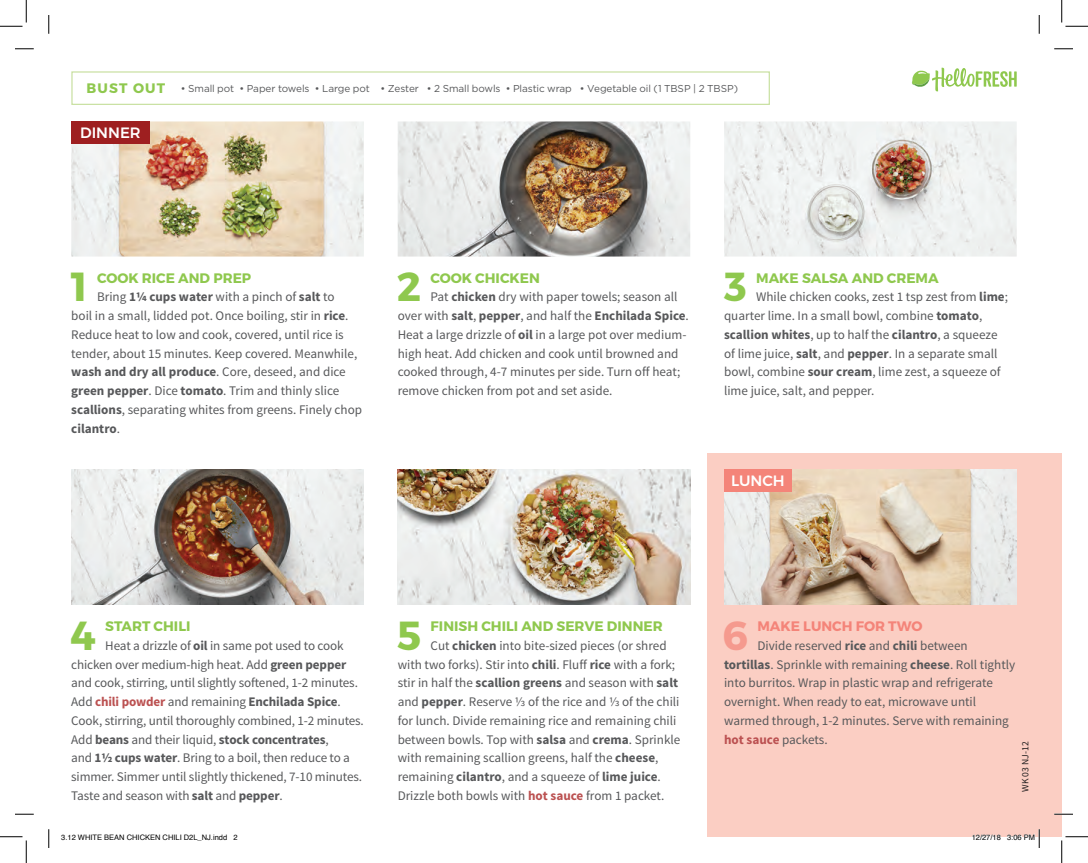
<style>
.page{position:relative;width:1088px;height:863px;background:#fff}
.page>*{position:absolute;margin:0;border:0;box-sizing:border-box;transform-origin:0 0}
.t1{font:700 40.5px "Montserrat";color:#8fc84e}
.t2{font:700 40.5px "Montserrat";color:#f59a8e}
.t3{font:500 15px "Montserrat";color:#fff}
.t4{font:700 13.75px "Montserrat";color:#8fc84e}
.t5{font:700 13.75px "Montserrat";color:#f48479}
.t6{font:700 13.75px "Montserrat";letter-spacing:.085em;color:#8fc84e}
.t7{font:13.12px/18.8px "Source Sans Pro";color:#57585a}
.t8{font:10px "Gotham";letter-spacing:-.01em;color:#57585a}
.t9{font:9.62px "Source Sans Pro";color:#231f20}
.t10{font:7.5px "Helvetica";color:#000}
.s1{font-weight:700}
.s2{font-weight:700;color:#bb5151}
</style>
<div class="page">
<div style="left:707px;top:453px;width:354px;height:383px;background:#fbcec3"></div>
<svg style="left:71px;top:71px;width:699px;height:34px"></svg>
<svg style="left:912px;top:68px;width:104px;height:23px"></svg>
<img style="left:398px;top:469px;width:292px;height:135px">
<img style="left:72px;top:469px;width:292px;height:135px">
<img style="left:724px;top:469px;width:292px;height:135px">
<img style="left:71px;top:121px;width:293px;height:135px">
<img style="left:398px;top:121px;width:292px;height:135px">
<img style="left:724px;top:121px;width:292px;height:135px">
<div style="left:71px;top:121px;width:79px;height:23px;background:#9e1f20"></div>
<div style="left:724px;top:469px;width:67px;height:23px;background:#f48479"></div>
<svg style="left:15px;top:48px;width:19px;height:2px"></svg>
<svg style="left:1054px;top:48px;width:19px;height:2px"></svg>
<svg style="left:15px;top:813px;width:19px;height:2px"></svg>
<svg style="left:1054px;top:813px;width:19px;height:2px"></svg>
<svg style="left:48px;top:15px;width:2px;height:19px"></svg>
<svg style="left:48px;top:829px;width:2px;height:19px"></svg>
<svg style="left:1038px;top:15px;width:2px;height:19px"></svg>
<svg style="left:0;top:0;width:27px;height:27px"></svg>
<svg style="left:0;top:836px;width:27px;height:26px"></svg>
<svg style="left:1061px;top:0;width:27px;height:27px"></svg>
<svg style="left:1061px;top:836px;width:27px;height:26px"></svg>
<svg style="left:971px;top:829px;width:69px;height:19px"></svg>
<p class="t6" style="left:87px;top:80px;width:80px">BUST OUT</p>
<p class="t3" style="left:80px;top:120px;width:62px">DINNER</p>
<p class="t8" style="left:181px;top:82px;width:558px">• Small pot • Paper towels • Large pot • Zester • 2 Small bowls • Plastic wrap • Vegetable oil (1 TBSP | 2 TBSP)</p>
<h1 class="t1" style="left:71px;top:262px;width:18px">1</h1>
<p class="t4" style="left:97px;top:269px;width:156px">COOK RICE AND PREP</p>
<p class="t7" style="left:71px;top:288px;width:292px;text-indent:26px">Bring <span class="s1">1¼ cups water</span> with a pinch of <span class="s1">salt</span> to<br>boil in a small, lidded pot. Once boiling, stir in <span class="s1">rice</span>.<br>Reduce heat to low and cook, covered, until rice is tender, about 15 minutes. Keep covered. Meanwhile, <span class="s1">wash and dry all produce</span>. Core, deseed, and dice <span class="s1">green pepper</span>. Dice <span class="s1">tomato</span>. Trim and thinly slice <span class="s1">scallions</span>, separating whites from greens. Finely chop <span class="s1">cilantro</span>.</p>
<h1 class="t1" style="left:397px;top:262px;width:26px">2</h1>
<p class="t4" style="left:430px;top:269px;width:111px">COOK CHICKEN</p>
<p class="t7" style="left:397px;top:288px;width:293px;text-indent:33px">Pat <span class="s1">chicken</span> dry with paper towels; season all over with <span class="s1">salt</span>, <span class="s1">pepper</span>, and half the <span class="s1">Enchilada Spice</span>.<br>Heat a large drizzle of <span class="s1">oil</span> in a large pot over medium&shy;high heat. Add chicken and cook until browned and cooked through, 4-7 minutes per side. Turn off heat; remove chicken from pot and set aside.</p>
<h1 class="t1" style="left:724px;top:262px;width:24px">3</h1>
<p class="t4" style="left:756px;top:269px;width:184px">MAKE SALSA AND CREMA</p>
<p class="t7" style="left:724px;top:288px;width:285px;text-indent:32px">While chicken cooks, zest 1 tsp zest from <span class="s1">lime</span>; quarter lime. In a small bowl, combine <span class="s1">tomato</span>, <span class="s1">scallion whites</span>, up to half the <span class="s1">cilantro</span>, a squeeze of lime juice, <span class="s1">salt</span>, and <span class="s1">pepper</span>. In a separate small bowl, combine <span class="s1">sour cream</span>, lime zest, a squeeze of lime juice, salt, and pepper.</p>
<p class="t3" style="left:731px;top:469px;width:55px">LUNCH</p>
<h1 class="t1" style="left:70px;top:610px;width:27px">4</h1>
<p class="t4" style="left:105px;top:617px;width:87px">START CHILI</p>
<p class="t7" style="left:71px;top:636px;width:294px;text-indent:34px">Heat a drizzle of <span class="s1">oil</span> in same pot used to cook chicken over medium-high heat. Add <span class="s1">green pepper </span>and cook, stirring, until slightly softened, 1-2 minutes.<br>Add <span class="s2">chili powder</span> and remaining <span class="s1">Enchilada Spice</span>.<br>Cook, stirring, until thoroughly combined, 1-2 minutes.<br>Add <span class="s1">beans</span> and their liquid, <span class="s1">stock concentrates</span>,<br>and <span class="s1">1½ cups water</span>. Bring to a boil, then reduce to a simmer. Simmer until slightly thickened, 7-10 minutes.<br>Taste and season with <span class="s1">salt</span> and <span class="s1">pepper</span>.</p>
<h1 class="t1" style="left:397px;top:610px;width:26px">5</h1>
<p class="t4" style="left:430px;top:617px;width:234px">FINISH CHILI AND SERVE DINNER</p>
<p class="t7" style="left:398px;top:636px;width:284px;text-indent:33px">Cut <span class="s1">chicken</span> into bite-sized pieces (or shred with two forks). Stir into <span class="s1">chili</span>. Fluff <span class="s1">rice</span> with a fork; stir in half the <span class="s1">scallion greens</span> and season with <span class="s1">salt </span>and <span class="s1">pepper</span>. Reserve ⅓ of the rice and ⅓ of the chili for lunch. Divide remaining rice and remaining chili between bowls. Top with <span class="s1">salsa</span> and <span class="s1">crema</span>. Sprinkle with remaining scallion greens, half the <span class="s1">cheese</span>, remaining <span class="s1">cilantro</span>, and a squeeze of <span class="s1">lime juice</span>.<br>Drizzle both bowls with <span class="s2">hot sauce</span> from 1 packet.</p>
<h1 class="t2" style="left:722px;top:610px;width:27px">6</h1>
<p class="t5" style="left:757px;top:617px;width:167px">MAKE LUNCH FOR TWO</p>
<p class="t7" style="left:724px;top:636px;width:293px;text-indent:33px">Divide reserved <span class="s1">rice</span> and <span class="s1">chili</span> between <span class="s1">tortillas</span>. Sprinkle with remaining <span class="s1">cheese</span>. Roll tightly into burritos. Wrap in plastic wrap and refrigerate overnight. When ready to eat, microwave until warmed through, 1-2 minutes. Serve with remaining <span class="s2">hot sauce</span> packets.</p>
<p class="t9" style="left:1019px;top:791px;width:51px;rotate:-90deg">WK 03 NJ-12</p>
<p class="t10" style="left:61px;top:832px;width:178px">3.12 WHITE BEAN CHICKEN CHILI D2L_NJ.indd 2</p>
<p class="t10" style="left:971px;top:832px;width:65px">12/27/18 3:06 PM</p>
</div>
